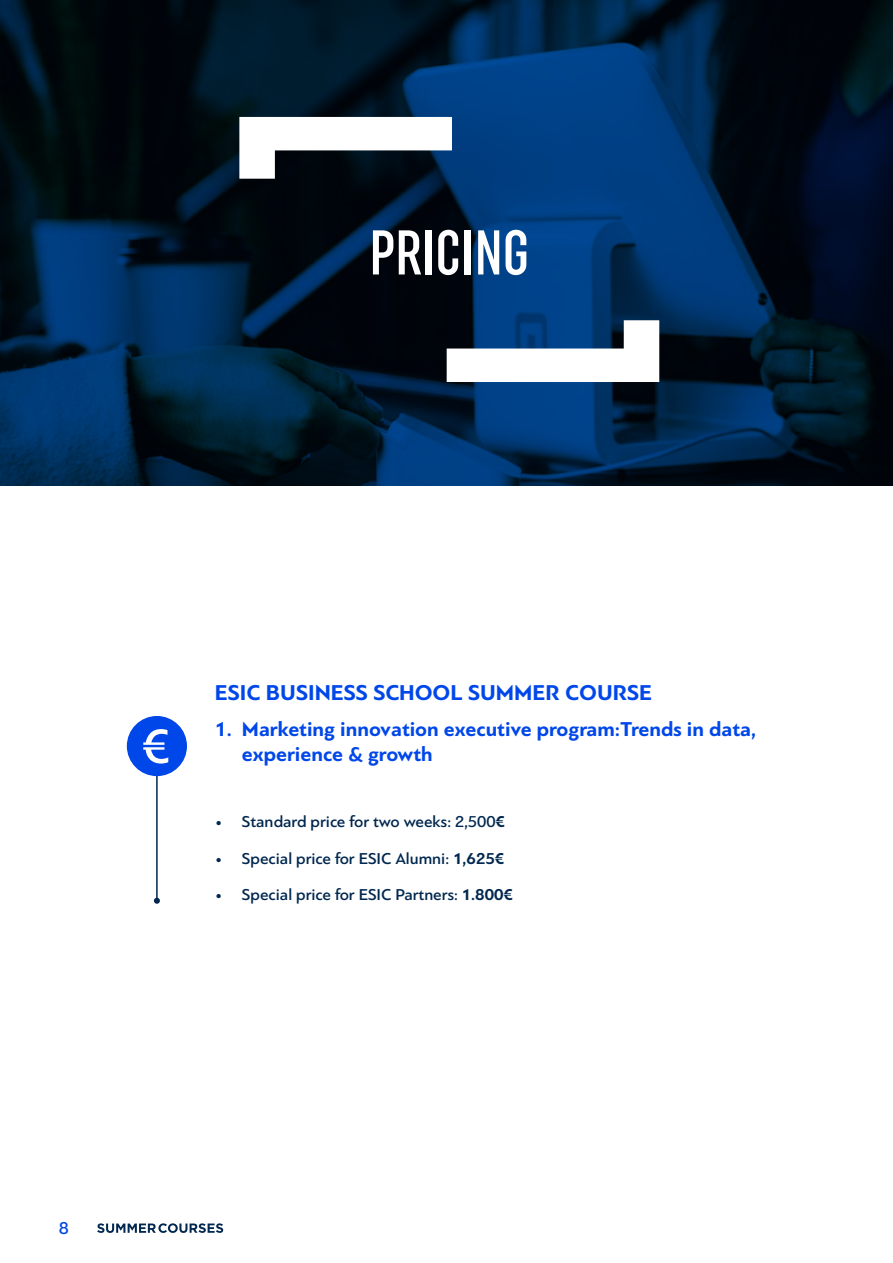
<style>
.page{position:relative;width:893px;height:1263px;background:#fff}
.page>*{position:absolute;margin:0;border:0;box-sizing:border-box;transform-origin:0 0}
.t1{font:500 extra-condensed 63px "Uniform";color:#fff}
.t2{font:500 51px "PF Bague Sans Pro";color:#fff}
.t3{font:700 22.5px "PF Bague Sans Pro";color:#0047e9}
.t4{font:700 21px/25.2px "PF Bague Sans Pro";color:#0047e9}
.t5{font:500 18px "PF Bague Sans Pro";color:#0047e9}
.t6{font:500 16.5px "PF Bague Sans Pro";color:#00274f}
.s1{font-weight:700}
</style>
<div class="page">
<svg style="left:97px;top:1223px;width:126px;height:10px"></svg>
<hr style="left:156px;top:764px;width:2px;height:137px;background:#00274f">
<svg style="left:154px;top:898px;width:6px;height:6px"></svg>
<div style="left:127px;top:716px;width:60px;height:60px;background:#0047e9;border-radius:50%"></div>
<svg style="left:0;top:0;width:893px;height:485px;background:#001e3c"></svg>
<svg style="left:239px;top:117px;width:213px;height:62px"></svg>
<svg style="left:447px;top:320px;width:212px;height:62px"></svg>
<h1 class="t1" style="left:369px;top:216px;width:161px">PRICING</h1>
<h2 class="t2" style="left:142px;top:716px;width:30px">€</h2>
<h3 class="t3" style="left:215px;top:679px;width:438px">ESIC BUSINESS SCHOOL SUMMER COURSE</h3>
<p class="t4" style="left:242px;top:717px;width:516px;text-indent:-27px">1. Marketing innovation executive program:Trends in data, experience &amp; growth</p>
<p class="t6" style="left:215px;top:811px;width:292px">• Standard price for two weeks: 2,500<span class="s1">€</span></p>
<p class="t6" style="left:215px;top:848px;width:291px">• Special price for ESIC Alumni: <span class="s1">1,625€</span></p>
<p class="t6" style="left:215px;top:885px;width:300px">• Special price for ESIC Partners: <span class="s1">1.800€</span></p>
<p class="t5" style="left:59px;top:1217px;width:12px">8</p>
</div>
